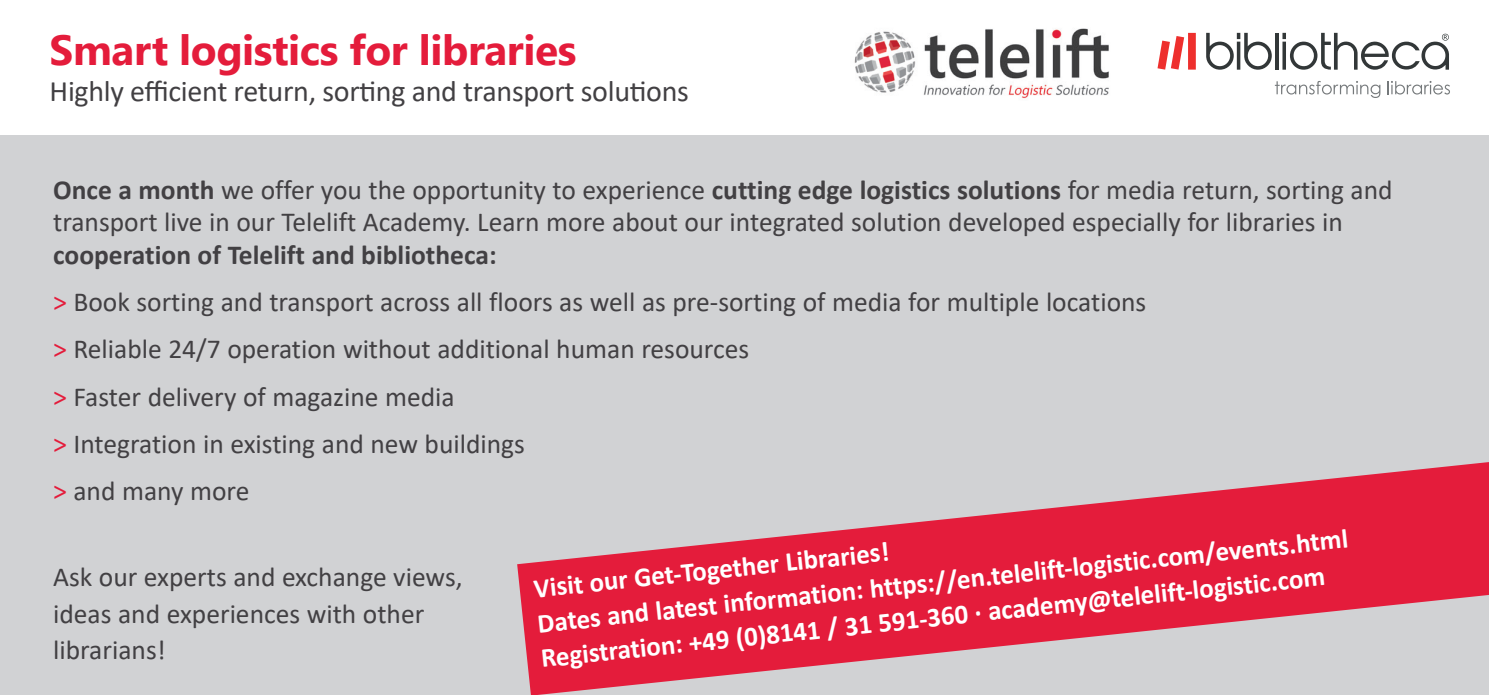
<style>
.page{position:relative;width:1489px;height:695px;background:#fff}
.page>*{position:absolute;margin:0;border:0;box-sizing:border-box;transform-origin:0 0}
.t1{font:700 42px "Segoe UI";letter-spacing:-.01em;color:#e41c3b}
.t2{font:29.75px "Calibri";letter-spacing:-.01em;color:#424043}
.t3{font:27.5px/47.2px "Calibri";color:#424043}
.t4{font:700 27.5px/35px "Calibri";color:#fff}
.s1{font-weight:700}
.s2{color:#e41c3b}
</style>
<div class="page">
<img style="left:854px;top:28px;width:255px;height:71px">
<svg style="left:1274px;top:81px;width:106px;height:17px"></svg>
<svg style="left:1387px;top:81px;width:62px;height:13px"></svg>
<svg style="left:1206px;top:33px;width:65px;height:37px"></svg>
<svg style="left:1275px;top:33px;width:3px;height:37px"></svg>
<svg style="left:1282px;top:33px;width:166px;height:37px"></svg>
<svg style="left:1157px;top:33px;width:38px;height:37px"></svg>
<div style="left:0;top:135px;width:1488px;height:559px;background:#d1d2d4"></div>
<svg style="left:517px;top:462px;width:971px;height:232px;fill:#e41c3b"></svg>
<h1 class="t1" style="left:50px;top:10px;width:528px">Smart logistics for libraries</h1>
<p class="t2" style="left:50px;top:70px;width:641px">Highly efficient return, sorting and transport solutions</p>
<p class="t3" style="left:53px;top:173px;width:1340px;line-height:32.5px"><span class="s1">Once a month</span> we offer you the opportunity to experience <span class="s1">cutting edge logistics solutions</span> for media return, sorting and transport live in our Telelift Academy. Learn more about our integrated solution developed especially for libraries in</p>
<p class="t3" style="left:53px;top:230px;width:1094px"><span class="s1">cooperation of Telelift and bibliotheca:<br></span><span class="s2">&gt;</span> Book sorting and transport across all floors as well as pre-sorting of media for multiple locations <span class="s2">&gt;</span> Reliable 24/7 operation without additional human resources<br><span class="s2">&gt;</span> Faster delivery of magazine media<br><span class="s2">&gt;</span> Integration in existing and new buildings<br><span class="s2">&gt;</span> and many more</p>
<p class="t3" style="left:53px;top:557px;width:411px;line-height:36.8px">Ask our experts and exchange views, ideas and experiences with other librarians!</p>
<p class="t4" style="left:532px;top:570px;width:816px;rotate:-6deg">Visit our Get-Together Libraries!<br>Dates and latest information: https://en.telelift-logistic.com/events.html<br>Registration: +49 (0)8141 / 31 591-360 · academy@telelift-logistic.com</p>
</div>
